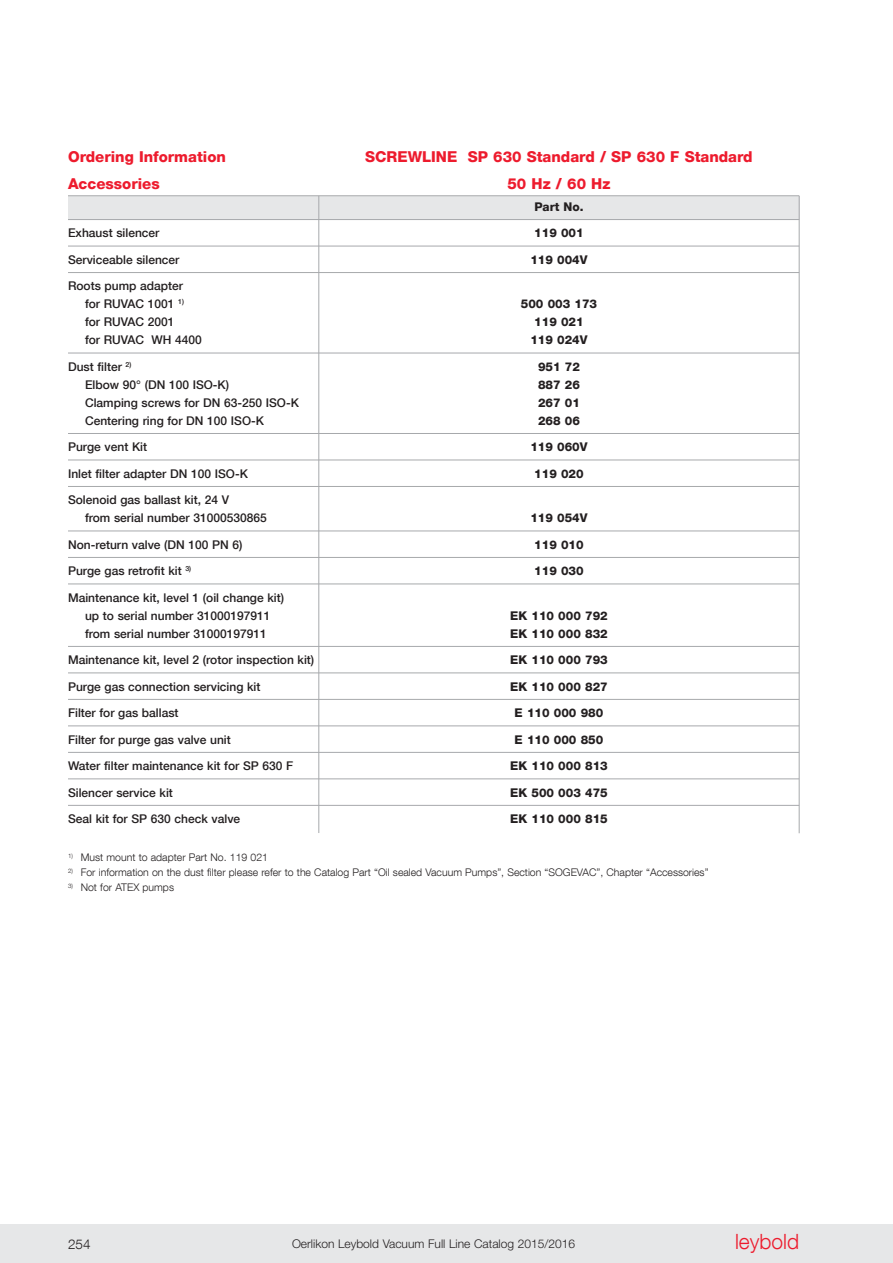
<style>
.page{position:relative;width:893px;height:1263px;background:#fff}
.page>*{position:absolute;margin:0;border:0;box-sizing:border-box;transform-origin:0 0}
.t1{font:300 21px "Helvetica Neue LT Com";color:#ed1b2d}
.t2{font:800 15px/26.5px "Helvetica Neue LT Com";color:#ed1b2d}
.t3{font:300 13.5px "Helvetica Neue LT Com";color:#231f20}
.t4{font:500 12px/18px "Helvetica Neue LT Com";color:#231f20}
.t5{font:800 12px/18px "Helvetica Neue LT Com";color:#231f20;text-align:center}
.t6{font:300 12px "Helvetica Neue LT Std";color:#231f20}
.t7{font:300 10.5px "Helvetica Neue LT Com";color:#231f20}
</style>
<div class="page">
<div style="left:0;top:1224px;width:893px;height:39px;background:#e6e7e8"></div>
<div style="left:68px;top:196px;width:731px;height:23px;background:#e6e7e8"></div>
<hr style="left:68px;top:195px;width:731px;height:1px;background:#a7a9ac">
<hr style="left:68px;top:219px;width:731px;height:1px;background:#a7a9ac">
<hr style="left:68px;top:246px;width:731px;height:1px;background:#a7a9ac">
<hr style="left:68px;top:272px;width:731px;height:1px;background:#a7a9ac">
<hr style="left:68px;top:353px;width:731px;height:1px;background:#a7a9ac">
<hr style="left:68px;top:433px;width:731px;height:1px;background:#a7a9ac">
<hr style="left:68px;top:460px;width:731px;height:1px;background:#a7a9ac">
<hr style="left:68px;top:486px;width:731px;height:1px;background:#a7a9ac">
<hr style="left:68px;top:531px;width:731px;height:1px;background:#a7a9ac">
<hr style="left:68px;top:557px;width:731px;height:1px;background:#a7a9ac">
<hr style="left:68px;top:584px;width:731px;height:1px;background:#a7a9ac">
<hr style="left:68px;top:646px;width:731px;height:1px;background:#a7a9ac">
<hr style="left:68px;top:673px;width:731px;height:1px;background:#a7a9ac">
<hr style="left:68px;top:699px;width:731px;height:1px;background:#a7a9ac">
<hr style="left:68px;top:726px;width:731px;height:1px;background:#a7a9ac">
<hr style="left:68px;top:752px;width:731px;height:1px;background:#a7a9ac">
<hr style="left:68px;top:779px;width:731px;height:1px;background:#a7a9ac">
<hr style="left:68px;top:805px;width:731px;height:1px;background:#a7a9ac">
<hr style="left:318px;top:196px;width:1px;height:637px;background:#a7a9ac">
<hr style="left:799px;top:196px;width:1px;height:637px;background:#a7a9ac">
<p class="t2" style="left:68px;top:146px;width:159px">Ordering Information<br>Accessories</p>
<p class="t4" style="left:68px;top:226px;width:93px">Exhaust silencer</p>
<p class="t4" style="left:68px;top:252px;width:113px">Serviceable silencer</p>
<p class="t4" style="left:85px;top:279px;width:118px;text-indent:-17px">Roots pump adapter<br>for RUVAC 1001 <sup>1) </sup>for RUVAC 2001<br>for RUVAC WH 4400</p>
<p class="t4" style="left:85px;top:359px;width:215px;text-indent:-17px">Dust filter <sup>2)<br></sup>Elbow 90° (DN 100 ISO-K)<br>Clamping screws for DN 63-250 ISO-K<br>Centering ring for DN 100 ISO-K</p>
<p class="t4" style="left:68px;top:440px;width:81px">Purge vent Kit</p>
<p class="t4" style="left:68px;top:466px;width:181px">Inlet filter adapter DN 100 ISO-K</p>
<p class="t4" style="left:85px;top:493px;width:183px;text-indent:-17px">Solenoid gas ballast kit, 24 V<br>from serial number 31000530865</p>
<p class="t4" style="left:68px;top:537px;width:176px">Non-return valve (DN 100 PN 6)</p>
<p class="t4" style="left:68px;top:564px;width:125px">Purge gas retrofit kit <sup>3)</sup></p>
<p class="t4" style="left:68px;top:590px;width:218px;text-align:center">Maintenance kit, level 1 (oil change kit) up to serial number 31000197911<br>from serial number 31000197911</p>
<p class="t4" style="left:68px;top:652px;width:248px">Maintenance kit, level 2 (rotor inspection kit)</p>
<p class="t4" style="left:68px;top:679px;width:194px">Purge gas connection servicing kit</p>
<p class="t4" style="left:68px;top:705px;width:112px">Filter for gas ballast</p>
<p class="t4" style="left:68px;top:732px;width:164px">Filter for purge gas valve unit</p>
<p class="t4" style="left:68px;top:758px;width:227px">Water filter maintenance kit for SP 630 F</p>
<p class="t4" style="left:68px;top:785px;width:106px">Silencer service kit</p>
<p class="t4" style="left:68px;top:811px;width:174px">Seal kit for SP 630 check valve</p>
<p class="t7" style="left:68px;top:854px;width:202px"><sup>1)</sup> Must mount to adapter Part No. 119 021</p>
<p class="t7" style="left:68px;top:869px;width:642px"><sup>2)</sup> For information on the dust filter please refer to the Catalog Part “Oil sealed Vacuum Pumps”, Section “SOGEVAC”, Chapter “Accessories”</p>
<p class="t7" style="left:68px;top:884px;width:108px"><sup>3)</sup> Not for ATEX pumps</p>
<p class="t2" style="left:365px;top:146px;width:389px;text-align:center">SCREWLINE SP 630 Standard / SP 630 F Standard<br>50 Hz / 60 Hz</p>
<p class="t5" style="left:534px;top:199px;width:51px">Part No.</p>
<p class="t5" style="left:534px;top:226px;width:51px">119 001</p>
<p class="t5" style="left:530px;top:252px;width:59px">119 004V</p>
<p class="t5" style="left:521px;top:297px;width:78px">500 003 173<br>119 021<br>119 024V</p>
<p class="t5" style="left:538px;top:359px;width:43px;text-align:justify">951 72<br>887 26<br>267 01<br>268 06</p>
<p class="t5" style="left:530px;top:440px;width:59px">119 060V</p>
<p class="t5" style="left:534px;top:466px;width:51px">119 020</p>
<p class="t5" style="left:530px;top:511px;width:59px">119 054V</p>
<p class="t5" style="left:534px;top:537px;width:51px">119 010</p>
<p class="t5" style="left:534px;top:564px;width:51px">119 030</p>
<p class="t5" style="left:510px;top:608px;width:99px;text-align:left">EK 110 000 792<br>EK 110 000 832</p>
<p class="t5" style="left:510px;top:653px;width:99px">EK 110 000 793</p>
<p class="t5" style="left:510px;top:679px;width:99px">EK 110 000 827</p>
<p class="t5" style="left:515px;top:706px;width:90px">E 110 000 980</p>
<p class="t5" style="left:515px;top:732px;width:90px">E 110 000 850</p>
<p class="t5" style="left:510px;top:759px;width:99px">EK 110 000 813</p>
<p class="t5" style="left:510px;top:785px;width:99px">EK 500 003 475</p>
<p class="t5" style="left:510px;top:812px;width:99px">EK 110 000 815</p>
<p class="t3" style="left:68px;top:1239px;width:24px">254</p>
<p class="t6" style="left:292px;top:1239px;width:285px">Oerlikon Leybold Vacuum Full Line Catalog 2015/2016</p>
<h1 class="t1" style="left:735px;top:1234px;width:66px">leybold</h1>
</div>
